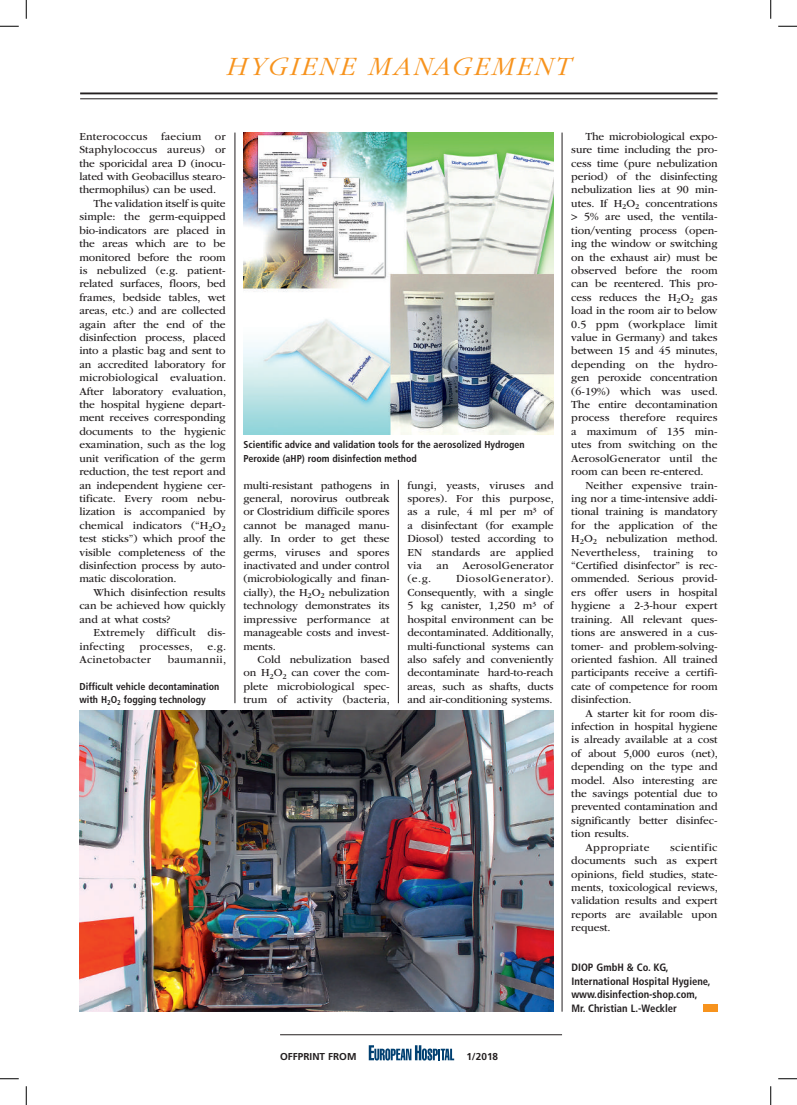
<style>
.page{position:relative;width:797px;height:1105px;background:#fff}
.page>*{position:absolute;margin:0;border:0;box-sizing:border-box;transform-origin:0 0}
.t1{font:italic 300 27.5px "ITC Garamond Std";letter-spacing:.1em;color:#f7931d}
.t2{font:11.25px/13.4px "ITC Garamond Std";letter-spacing:-.01em;color:#231f20;text-align:justify}
.t3{font:11.25px "ITC Garamond Std";letter-spacing:.015em;color:#231f20}
.t4{font:11.25px "ITC Garamond Std";letter-spacing:.01em;color:#231f20}
.t5{font:11.25px "ITC Garamond Std";letter-spacing:.02em;color:#231f20}
.t6{font:11.25px "ITC Garamond Std";letter-spacing:.03em;color:#231f20}
.t7{font:700 condensed 10.62px/13.4px "Frutiger";color:#231f20}
.t8{font:700 condensed 10px/13.4px "Frutiger";color:#231f20}
.t9{font:700 10px "Frutiger";color:#231f20}
</style>
<div class="page">
<hr style="left:561px;top:133px;width:1px;height:879px;background:#231f20">
<hr style="left:398px;top:480px;width:1px;height:223px;background:#231f20">
<div style="left:703px;top:1004px;width:14px;height:8px;background:#f7931d"></div>
<hr style="left:235px;top:133px;width:1px;height:570px;background:#231f20">
<hr style="left:280px;top:1034px;width:282px;height:1px;background:#231f20">
<img style="left:243px;top:133px;width:310px;height:302px">
<img style="left:79px;top:710px;width:474px;height:302px">
<hr style="left:80px;top:98px;width:637px;height:1px;background:#231f20">
<hr style="left:80px;top:92px;width:637px;height:2px;background:#231f20">
<svg style="left:369px;top:1045px;width:85px;height:15px"></svg>
<svg style="left:0;top:25px;width:19px;height:2px"></svg>
<svg style="left:778px;top:25px;width:19px;height:2px"></svg>
<svg style="left:0;top:1078px;width:19px;height:1px"></svg>
<svg style="left:778px;top:1078px;width:19px;height:1px"></svg>
<svg style="left:25px;top:0;width:2px;height:19px"></svg>
<svg style="left:25px;top:1086px;width:2px;height:19px"></svg>
<svg style="left:770px;top:0;width:1px;height:19px"></svg>
<svg style="left:770px;top:1086px;width:1px;height:19px"></svg>
<h1 class="t1" style="left:227px;top:51px;width:345px">HYGIENE MANAGEMENT</h1>
<p class="t3" style="left:79px;top:130px;width:148px">Enterococcus faecium or</p>
<p class="t2" style="left:79px;top:143px;width:148px">Staphylococcus aureus) or</p>
<p class="t2" style="left:79px;top:156px;width:148px">the sporicidal area D (inocu-</p>
<p class="t2" style="left:79px;top:170px;width:148px">lated with Geobacillus stearo-</p>
<p class="t2" style="left:79px;top:183px;width:138px">thermophilus) can be used.</p>
<p class="t2" style="left:94px;top:197px;width:133px">The validation itself is quite</p>
<p class="t2" style="left:79px;top:210px;width:148px">simple: the germ-equipped</p>
<p class="t2" style="left:79px;top:224px;width:148px">bio-indicators are placed in</p>
<p class="t2" style="left:79px;top:237px;width:148px">the areas which are to be</p>
<p class="t2" style="left:79px;top:250px;width:148px">monitored before the room</p>
<p class="t2" style="left:79px;top:264px;width:148px">is nebulized (e.g. patient-</p>
<p class="t2" style="left:79px;top:277px;width:148px">related surfaces, floors, bed</p>
<p class="t2" style="left:79px;top:291px;width:148px">frames, bedside tables, wet</p>
<p class="t2" style="left:79px;top:304px;width:148px">areas, etc.) and are collected</p>
<p class="t2" style="left:79px;top:317px;width:148px">again after the end of the</p>
<p class="t2" style="left:79px;top:331px;width:148px">disinfection process, placed</p>
<p class="t2" style="left:79px;top:344px;width:148px">into a plastic bag and sent to</p>
<p class="t2" style="left:79px;top:358px;width:148px">an accredited laboratory for</p>
<p class="t4" style="left:79px;top:372px;width:148px">microbiological evaluation.</p>
<p class="t2" style="left:79px;top:384px;width:148px">After laboratory evaluation,</p>
<p class="t2" style="left:79px;top:398px;width:148px">the hospital hygiene depart-</p>
<p class="t2" style="left:79px;top:411px;width:148px">ment receives corresponding</p>
<p class="t2" style="left:79px;top:425px;width:148px">documents to the hygienic</p>
<p class="t2" style="left:79px;top:438px;width:148px">examination, such as the log</p>
<p class="t2" style="left:79px;top:452px;width:148px">unit verification of the germ</p>
<p class="t2" style="left:79px;top:465px;width:148px">reduction, the test report and</p>
<p class="t2" style="left:79px;top:478px;width:148px">an independent hygiene cer-</p>
<p class="t2" style="left:79px;top:492px;width:148px">tificate. Every room nebu-</p>
<p class="t2" style="left:79px;top:505px;width:148px">lization is accompanied by</p>
<p class="t2" style="left:79px;top:519px;width:148px">chemical indicators (“H<sub>2</sub>O<sub>2</sub></p>
<p class="t2" style="left:79px;top:532px;width:148px">test sticks”) which proof the</p>
<p class="t2" style="left:79px;top:545px;width:148px">visible completeness of the</p>
<p class="t2" style="left:79px;top:559px;width:148px">disinfection process by auto-</p>
<p class="t2" style="left:79px;top:572px;width:99px">matic discoloration.</p>
<p class="t2" style="left:94px;top:586px;width:133px">Which disinfection results</p>
<p class="t2" style="left:79px;top:599px;width:148px">can be achieved how quickly</p>
<p class="t2" style="left:79px;top:612px;width:92px">and at what costs?</p>
<p class="t4" style="left:94px;top:626px;width:133px">Extremely difficult dis-</p>
<p class="t3" style="left:79px;top:640px;width:47px">infecting</p>
<p class="t3" style="left:140px;top:640px;width:55px">processes,</p>
<p class="t2" style="left:207px;top:639px;width:20px">e.g.</p>
<p class="t5" style="left:79px;top:653px;width:73px">Acinetobacter</p>
<p class="t5" style="left:168px;top:653px;width:60px">baumannii,</p>
<p class="t8" style="left:79px;top:680px;width:141px">Difficult vehicle decontamination with H<sub>2</sub>O<sub>2</sub> fogging technology</p>
<p class="t8" style="left:243px;top:438px;width:283px">Scientific advice and validation tools for the aerosolized Hydrogen<br>Peroxide (aHP) room disinfection method</p>
<p class="t2" style="left:243px;top:478px;width:148px">multi-resistant pathogens in general, norovirus outbreak or Clostridium difficile spores cannot be managed manu&shy;ally. In order to get these germs, viruses and spores inactivated and under control (microbiologically and finan&shy;cially), the H<sub>2</sub>O<sub>2</sub> nebulization technology demonstrates its impressive performance at manageable costs and invest&shy;ments.</p>
<p class="t2" style="left:243px;top:653px;width:148px;text-indent:14px">Cold nebulization based on H<sub>2</sub>O<sub>2</sub> can cover the com&shy;plete microbiological spec&shy;trum of activity (bacteria,</p>
<p class="t2" style="left:407px;top:478px;width:148px">fungi, yeasts, viruses and spores). For this purpose, as a rule, 4 ml per m³ of a disinfectant (for example Diosol) tested according to EN standards are applied via</p>
<p class="t3" style="left:436px;top:559px;width:119px">an AerosolGenerator</p>
<p class="t2" style="left:407px;top:572px;width:148px;text-indent:49px">DiosolGenerator).<br>Consequently, with a single 5 kg canister, 1,250 m³ of hospital environment can be decontaminated. Additionally, multi-functional systems can also safely and conveniently decontaminate hard-to-reach areas, such as shafts, ducts and air-conditioning systems.</p>
<p class="t2" style="left:407px;top:572px;width:26px">(e.g.</p>
<p class="t9" style="left:280px;top:1051px;width:78px">OFFPRINT FROM</p>
<p class="t9" style="left:466px;top:1051px;width:33px">1/2018</p>
<p class="t2" style="left:571px;top:130px;width:148px;text-indent:14px">The microbiological expo&shy;sure time including the pro&shy;cess time (pure nebulization period) of the disinfecting nebulization lies at 90 min&shy;utes. If H<sub>2</sub>O<sub>2</sub> concentrations &gt; 5% are used, the ventila&shy;tion/venting process (open&shy;ing the window or switching on the exhaust air) must be observed before the room can be reentered. This pro&shy;cess reduces the H<sub>2</sub>O<sub>2</sub> gas load in the room air to below 0.5 ppm (workplace limit value in Germany) and takes between 15 and 45 minutes, depending on the hydro&shy;gen peroxide concentration (6-19%) which was used.<br>The entire decontamination process therefore requires a maximum of 135 min&shy;utes from switching on the AerosolGenerator until the room can been re-entered.</p>
<p class="t2" style="left:571px;top:478px;width:148px;text-indent:14px">Neither expensive train&shy;ing nor a time-intensive addi&shy;tional training is mandatory for the application of the H<sub>2</sub>O<sub>2</sub> nebulization method.<br>Nevertheless, training to “Certified disinfector” is rec&shy;ommended. Serious provid&shy;ers offer users in hospital hygiene a 2-3-hour expert training. All relevant ques&shy;tions are answered in a cus&shy;tomer- and problem-solving&shy;oriented fashion. All trained participants receive a certifi&shy;cate of competence for room disinfection.</p>
<p class="t2" style="left:585px;top:706px;width:133px">A starter kit for room dis-</p>
<p class="t2" style="left:571px;top:720px;width:148px">infection in hospital hygiene</p>
<p class="t2" style="left:571px;top:733px;width:148px">is already available at a cost</p>
<p class="t2" style="left:571px;top:747px;width:148px">of about 5,000 euros (net),</p>
<p class="t2" style="left:571px;top:760px;width:148px">depending on the type and</p>
<p class="t2" style="left:571px;top:773px;width:148px">model. Also interesting are</p>
<p class="t2" style="left:571px;top:787px;width:148px">the savings potential due to</p>
<p class="t2" style="left:571px;top:800px;width:148px">prevented contamination and</p>
<p class="t2" style="left:571px;top:814px;width:148px">significantly better disinfec-</p>
<p class="t2" style="left:571px;top:827px;width:60px">tion results.</p>
<p class="t6" style="left:585px;top:841px;width:65px">Appropriate</p>
<p class="t2" style="left:571px;top:841px;width:148px;text-indent:99px">scientific documents such as expert opinions, field studies, state&shy;ments, toxicological reviews, validation results and expert reports are available upon request.</p>
<p class="t7" style="left:571px;top:961px;width:141px">DIOP GmbH &amp; Co. KG,<br>International Hospital Hygiene, www.disinfection-shop.com,<br>Mr. Christian L.-Weckler</p>
</div>
